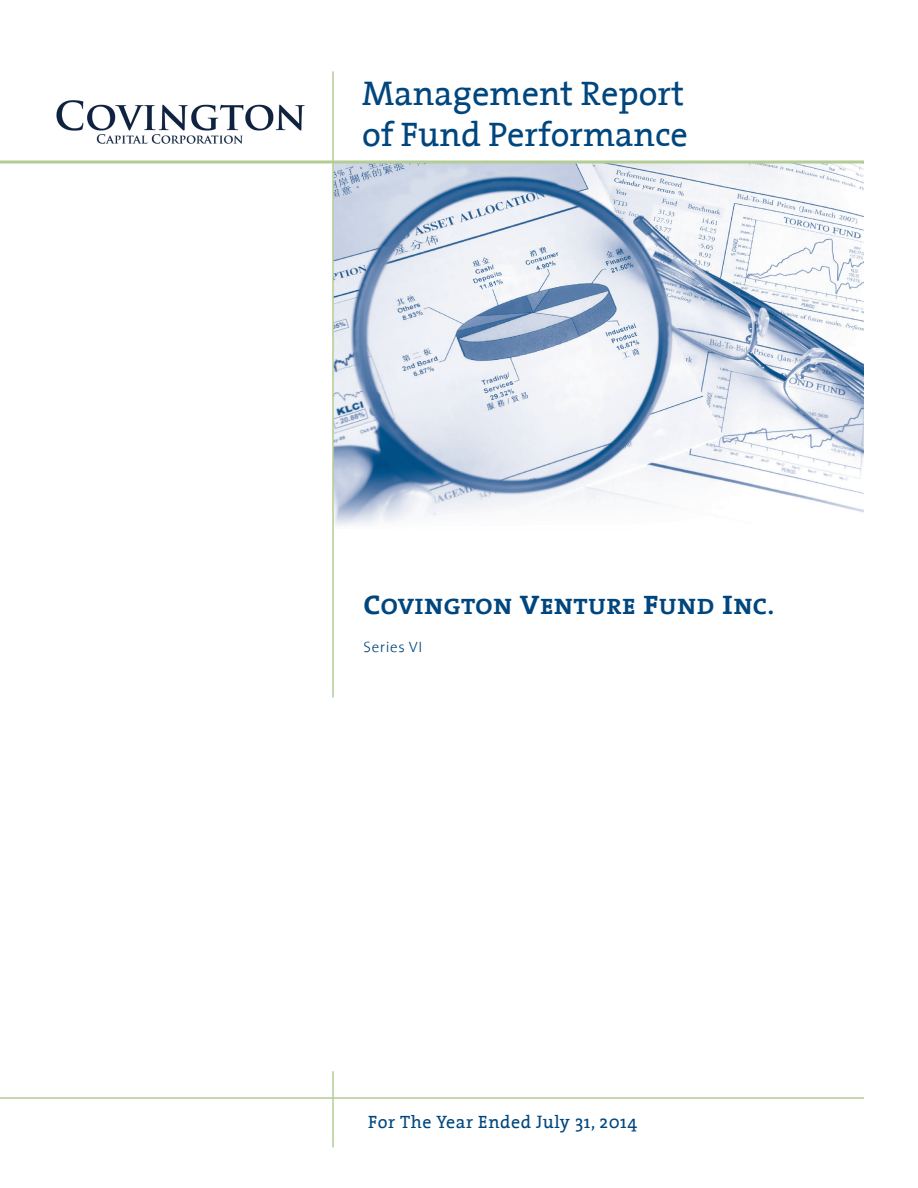
<style>
.page{position:relative;width:918px;height:1188px;background:#fff}
.page>*{position:absolute;margin:0;border:0;box-sizing:border-box;transform-origin:0 0}
.t1{font:34.5px/41.4px "The Serif";color:#00467e}
.t2{font:700 22.5px "The Serif";letter-spacing:.03em;color:#00467e;scale:1.08 1}
.t3{font:18px "The Serif";letter-spacing:.03em;color:#00467e}
.t4{font:300 15px "The Sans";letter-spacing:.04em;color:#00467e}
.s1{font-size:27px}
</style>
<div class="page">
<img style="left:334px;top:164px;width:530px;height:362px">
<svg style="left:0;top:160px;width:864px;height:4px;background:#c3d5ad"></svg>
<hr style="left:0;top:1097px;width:864px;height:2px;background:#b4cc95">
<hr style="left:332px;top:1071px;width:2px;height:76px;background:#b4cc95">
<hr style="left:332px;top:71px;width:2px;height:626px;background:#b4cc95">
<img style="left:56px;top:100px;width:249px;height:44px">
<p class="t1" style="left:362px;top:71px;width:327px">Management Report of Fund Performance</p>
<p class="t2" style="left:364px;top:588px;width:382px"><span class="s1">C</span>OVINGTON <span class="s1">V</span>ENTURE <span class="s1">F</span>UND <span class="s1">I</span>NC.</p>
<p class="t4" style="left:364px;top:634px;width:60px">Series VI</p>
<p class="t3" style="left:368px;top:1107px;width:271px">For The Year Ended July 31, 2014</p>
</div>
